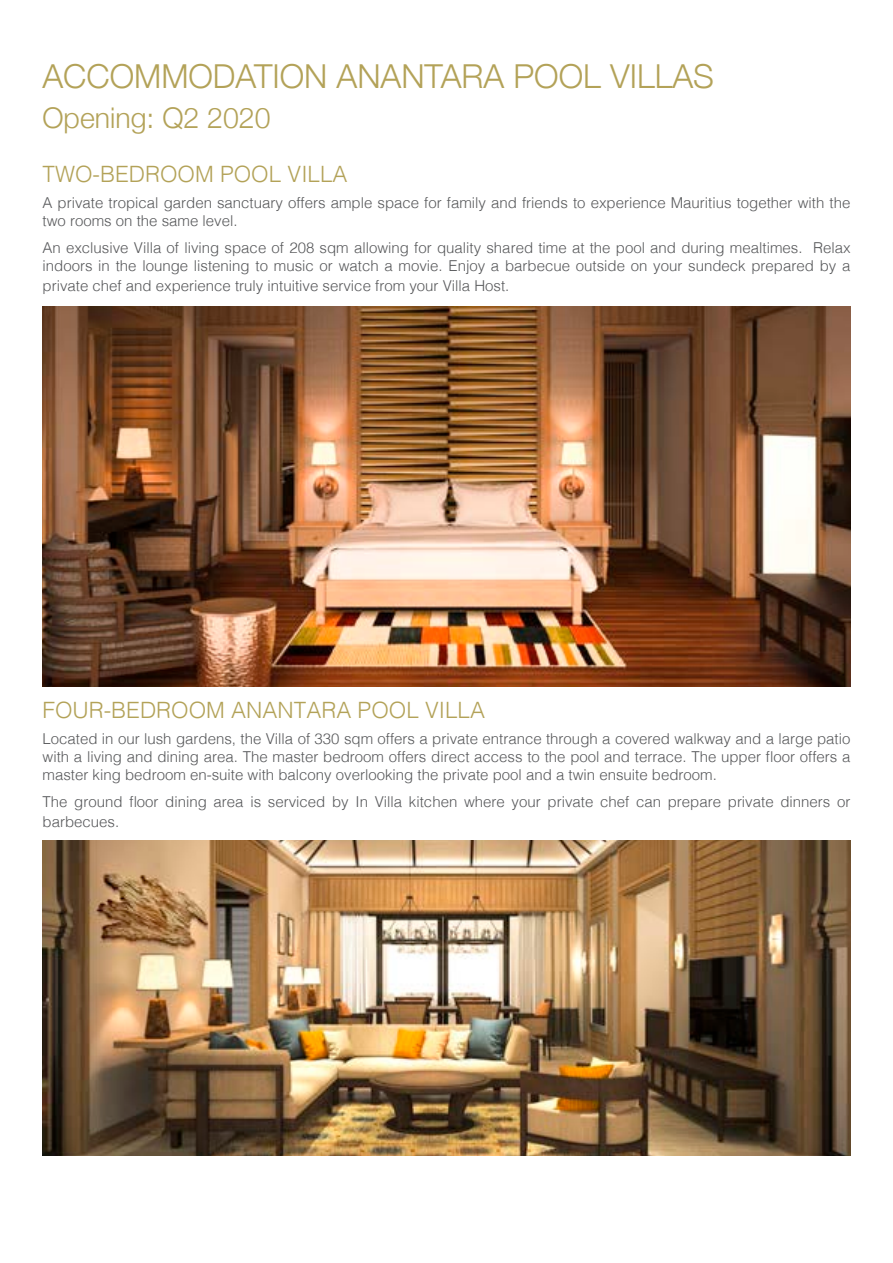
<style>
.page{position:relative;width:893px;height:1263px;background:#fff}
.page>*{position:absolute;margin:0;border:0;box-sizing:border-box;transform-origin:0 0}
.t1{font:300 33px "Helvetica Neue";color:#b3a258}
.t2{font:300 28.5px "Helvetica Neue";color:#b3a258}
.t3{font:300 22.5px "Helvetica";color:#b3a258}
.t4{font:300 15px/18px "Helvetica";color:#57585a}
</style>
<div class="page">
<img style="left:43px;top:306px;width:807px;height:380px">
<img style="left:43px;top:841px;width:807px;height:315px">
<p class="t1" style="left:43px;top:50px;width:673px">ACCOMMODATION ANANTARA POOL VILLAS</p>
<p class="t2" style="left:43px;top:95px;width:230px">Opening: Q2 2020</p>
<p class="t3" style="left:43px;top:155px;width:307px">TWO-BEDROOM POOL VILLA</p>
<p class="t4" style="left:43px;top:193px;width:809px">A private tropical garden sanctuary offers ample space for family and friends to experience Mauritius together with the two rooms on the same level.</p>
<p class="t4" style="left:43px;top:237px;width:809px">An exclusive Villa of living space of 208 sqm allowing for quality shared time at the pool and during mealtimes. Relax indoors in the lounge listening to music or watch a movie. Enjoy a barbecue outside on your sundeck prepared by a</p>
<p class="t4" style="left:43px;top:275px;width:468px">private chef and experience truly intuitive service from your Villa Host.</p>
<p class="t3" style="left:43px;top:690px;width:444px">FOUR-BEDROOM ANANTARA POOL VILLA</p>
<p class="t4" style="left:43px;top:729px;width:809px;text-align:justify">Located in our lush gardens, the Villa of 330 sqm offers a private entrance through a covered walkway and a large patio with a living and dining area. The master bedroom offers direct access to the pool and terrace. The upper floor offers a master king bedroom en-suite with balcony overlooking the private pool and a twin ensuite bedroom.</p>
<p class="t4" style="left:43px;top:790px;width:809px;line-height:19.8px">The ground floor dining area is serviced by In Villa kitchen where your private chef can prepare private dinners or barbecues.</p>
</div>
